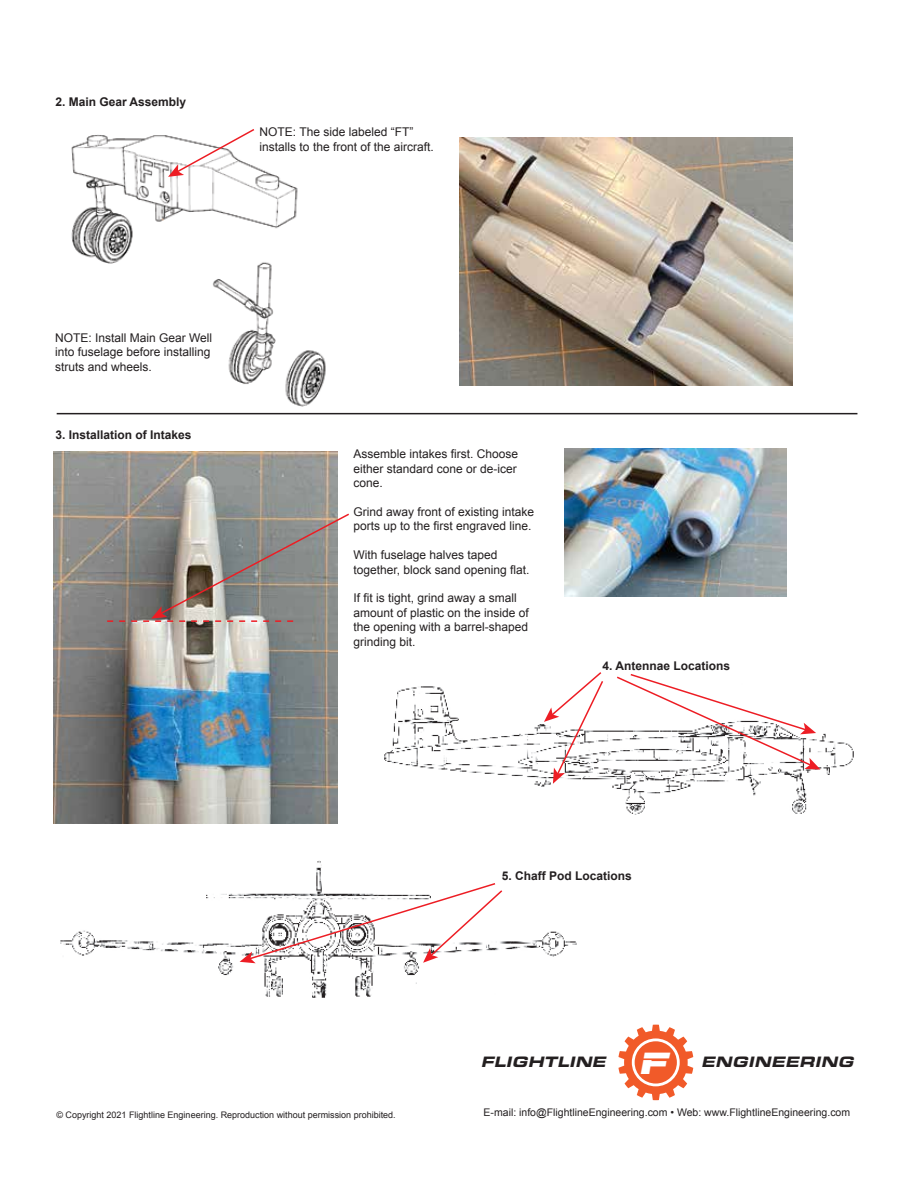
<style>
.page{position:relative;width:918px;height:1188px;background:#fff}
.page>*{position:absolute;margin:0;border:0;box-sizing:border-box;transform-origin:0 0}
.t1{font:italic 900 15.6px "Eurostile Ext";color:#231f20}
.t2{font:12px/14.4px "Arial";color:#231f20}
.t3{font:700 12px "Arial";color:#231f20}
.t4{font:10.5px "Arial";color:#231f20}
.t5{font:9px "Arial";color:#231f20}
.s1{font-family:"Graymalkin Laser Condensed";font-weight:400;font-style:normal;font-size:28.5px;color:#fff}
</style>
<div class="page">
<img style="left:71px;top:134px;width:255px;height:273px">
<img style="left:460px;top:137px;width:332px;height:249px">
<img style="left:53px;top:452px;width:284px;height:372px">
<img style="left:564px;top:449px;width:222px;height:148px">
<img style="left:384px;top:686px;width:470px;height:129px">
<img style="left:60px;top:860px;width:517px;height:138px">
<svg style="left:615px;top:674px;width:206px;height:96px"></svg>
<svg style="left:240px;top:882px;width:264px;height:81px"></svg>
<hr style="left:57px;top:413px;width:800px;height:1px;background:#231f20">
<svg style="left:106px;top:512px;width:243px;height:110px;background:#938f8b"></svg>
<svg style="left:544px;top:672px;width:61px;height:112px"></svg>
<svg style="left:618px;top:1025px;width:75px;height:75px"></svg>
<div style="left:635px;top:1041px;width:42px;height:43px;background:#f15a29;border-radius:50%"></div>
<svg style="left:168px;top:129px;width:88px;height:48px"></svg>
<p class="t3" style="left:55px;top:94px;width:132px">2. Main Gear Assembly</p>
<p class="t2" style="left:260px;top:125px;width:176px">NOTE: The side labeled “FT” installs to the front of the aircraft.</p>
<p class="t2" style="left:55px;top:330px;width:159px">NOTE: Install Main Gear Well into fuselage before installing struts and wheels.</p>
<p class="t3" style="left:55px;top:427px;width:138px">3. Installation of Intakes</p>
<p class="t2" style="left:354px;top:447px;width:166px;text-align:justify">Assemble intakes first. Choose either standard cone or de-icer cone.</p>
<p class="t2" style="left:354px;top:505px;width:182px">Grind away front of existing intake ports up to the first engraved line.</p>
<p class="t2" style="left:354px;top:548px;width:178px">With fuselage halves taped together, block sand opening flat.</p>
<p class="t2" style="left:354px;top:591px;width:177px">If fit is tight, grind away a small amount of plastic on the inside of the opening with a barrel-shaped grinding bit.</p>
<p class="t3" style="left:603px;top:658px;width:129px">4. Antennae Locations</p>
<p class="t3" style="left:502px;top:868px;width:132px">5. Chaff Pod Locations</p>
<h1 class="t1" style="left:481px;top:1050px;width:374px">FLIGHTLINE <span class="s1">F</span> ENGINEERING</h1>
<p class="t5" style="left:56px;top:1109px;width:341px">© Copyright 2021 Flightline Engineering. Reproduction without permission prohibited.</p>
<p class="t4" style="left:484px;top:1106px;width:368px">E-mail: info@FlightlineEngineering.com • Web: www.FlightlineEngineering.com</p>
</div>
